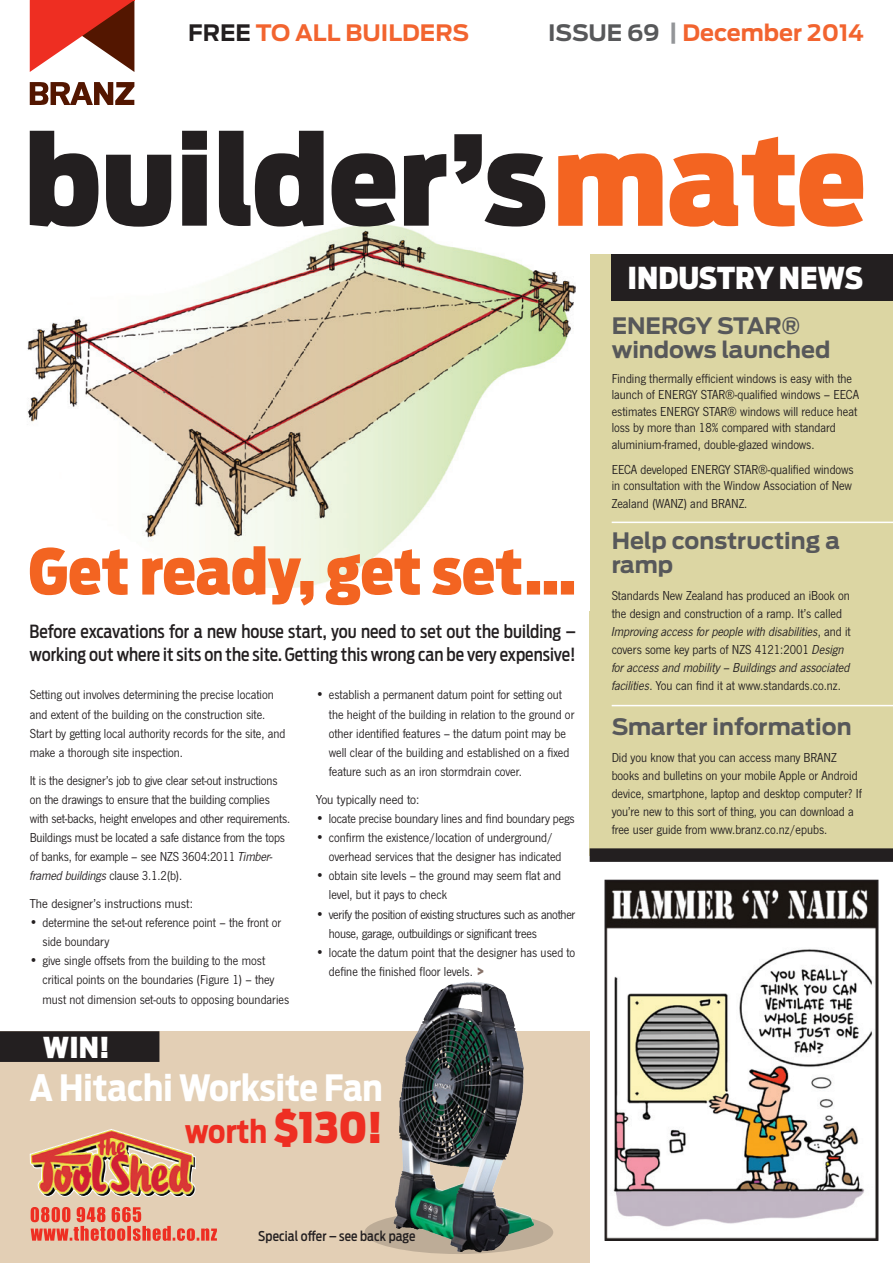
<style>
.page{position:relative;width:893px;height:1263px;background:#fff}
.page>*{position:absolute;margin:0;border:0;box-sizing:border-box;transform-origin:0 0}
.t1{font:900 62.85px "Antenna Cond";color:#f36421}
.t2{font:700 36px "Antenna Cond";color:#fff}
.t3{font:700 31.5px "Antenna Cond";color:#ee2e22}
.t4{font:900 30px "Antenna Cond";letter-spacing:-.005em;color:#fff}
.t5{font:900 28.65px "Antenna Cond";color:#fff}
.Industry_News_Subhea{font:700 22.5px/24px "Antenna";color:#57585a}
.Industry_News_Subhea-2{font:700 22.5px "Antenna";color:#f2642f}
.Introduction{font:500 18px/22.5px "Antenna Cond";color:#231f20;scale:.95 1}
.Body{font:13.5px/19.2px "News Got";color:#231f20;scale:.96 1}
.Body-2{font:13.5px/19.2px "News Got";letter-spacing:-.02em;color:#231f20;scale:.96 1}
.Body_Text_Para_befor{font:13.5px "News Got";color:#231f20}
.Body-3{font:500 13.5px "Antenna Cond";letter-spacing:.01em;color:#231f20;scale:.96 1}
.s1{color:#231f20}
.s2{color:#57585a}
.s3{color:#939598}
.s4{font-style:italic}
.s5{font-family:"News Gothic A Lt BT"}
.s6{font-family:"Antenna Cond";font-weight:900;color:#877269}
.s7{font-weight:900;font-size:42px}
</style>
<div class="page">
<div style="left:590px;top:254px;width:303px;height:601px;background:#dcd6a3"></div>
<div style="left:0;top:1031px;width:590px;height:232px;background:#e3cfb5"></div>
<img style="left:27px;top:225px;width:549px;height:362px">
<svg style="left:30px;top:0;width:104px;height:72px"></svg>
<svg style="left:30px;top:82px;width:104px;height:23px"></svg>
<div style="left:590px;top:848px;width:303px;height:14px;background:#231f20"></div>
<div style="left:612px;top:254px;width:281px;height:47px;background:#231f20"></div>
<img style="left:607px;top:883px;width:268px;height:355px">
<div style="left:604px;top:880px;width:274px;height:361px;border:2px solid #231f20"></div>
<div style="left:0;top:1031px;width:159px;height:31px;background:#231f20"></div>
<svg style="left:30px;top:131px;width:68px;height:96px"></svg>
<svg style="left:106px;top:155px;width:65px;height:72px"></svg>
<svg style="left:182px;top:131px;width:25px;height:95px;background:#312e2f"></svg>
<svg style="left:219px;top:131px;width:105px;height:96px"></svg>
<svg style="left:332px;top:153px;width:65px;height:74px"></svg>
<svg style="left:404px;top:154px;width:42px;height:72px"></svg>
<svg style="left:454px;top:134px;width:91px;height:93px"></svg>
<svg style="left:558px;top:153px;width:104px;height:73px"></svg>
<svg style="left:670px;top:137px;width:194px;height:90px"></svg>
<svg style="left:31px;top:1207px;width:186px;height:34px"></svg>
<svg style="left:29px;top:1129px;width:167px;height:69px"></svg>
<hr style="left:612px;top:705px;width:281px;height:1px;background:#fff">
<hr style="left:612px;top:522px;width:281px;height:1px;background:#fff">
<svg style="left:364px;top:1210px;width:189px;height:44px;background:#6a7869"></svg>
<img style="left:399px;top:982px;width:75px;height:200px">
<p class="Industry_News_Subhea-2" style="left:188px;top:20px;width:282px"><span class="s1">FREE</span> TO ALL BUILDERS</p>
<p class="Industry_News_Subhea-2" style="left:548px;top:20px;width:317px"><span class="s2">ISSUE 69</span> <span class="s3">|</span> December 2014</p>
<p class="t4" style="left:627px;top:260px;width:237px">INDUSTRY NEWS</p>
<p class="t1" style="left:28px;top:533px;width:549px">Get ready, get set…</p>
<p class="Introduction" style="left:30px;top:621px;width:577px">Before excavations for a new house start, you need to set out the building – working out where it sits on the site. Getting this wrong can be very expensive!</p>
<p class="Body" style="left:30px;top:686px;width:268px">Setting out involves determining the precise location and extent of the building on the construction site.<br>Start by getting local authority records for the site, and make a thorough site inspection.</p>
<p class="Body" style="left:30px;top:771px;width:273px">It is the designer’s job to give clear set-out instructions on the drawings to ensure that the building complies with set-backs, height envelopes and other requirements.<br>Buildings must be located a safe distance from the tops of banks, for example – see NZS 3604:2011 <span class="s4">Timber&shy;framed buildings</span> clause 3.1.2(b).</p>
<p class="Body_Text_Para_befor" style="left:30px;top:896px;width:165px">The designer’s instructions must:</p>
<p class="Body" style="left:43px;top:913px;width:250px;text-indent:-13px"><span class="s5">•</span> determine the set-out reference point – the front or side boundary</p>
<p class="Body" style="left:43px;top:951px;width:258px;text-indent:-13px"><span class="s5">•</span> give single offsets from the building to the most critical points on the boundaries (Figure 1) – they must not dimension set-outs to opposing boundaries</p>
<p class="t5" style="left:43px;top:1030px;width:69px">WIN!</p>
<p class="Body" style="left:329px;top:686px;width:257px;text-indent:-13px"><span class="s5">•</span> establish a permanent datum point for setting out the height of the building in relation to the ground or other identified features – the datum point may be well clear of the building and established on a fixed feature such as an iron stormdrain cover.</p>
<p class="Body_Text_Para_befor" style="left:316px;top:792px;width:105px">You typically need to:</p>
<p class="Body" style="left:316px;top:809px;width:271px"><span class="s5">•</span> locate precise boundary lines and find boundary pegs</p>
<p class="Body" style="left:329px;top:828px;width:244px;text-indent:-13px"><span class="s5">•</span> confirm the existence/location of underground/ overhead services that the designer has indicated</p>
<p class="Body" style="left:329px;top:866px;width:243px;text-indent:-13px"><span class="s5">•</span> obtain site levels – the ground may seem flat and level, but it pays to check</p>
<p class="Body-2" style="left:329px;top:905px;width:258px;text-indent:-13px"><span class="s5">•</span> verify the position of existing structures such as another house, garage, outbuildings or significant trees</p>
<p class="Body" style="left:329px;top:943px;width:258px;text-indent:-13px"><span class="s5">•</span> locate the datum point that the designer has used to define the finished floor levels. <span class="s6">&gt;</span></p>
<p class="t2" style="left:30px;top:1066px;width:355px">A Hitachi Worksite Fan</p>
<p class="t3" style="left:185px;top:1112px;width:200px">worth <span class="s7">$130!</span></p>
<p class="Body-3" style="left:258px;top:1228px;width:165px">Special offer – see back page</p>
<p class="Industry_News_Subhea" style="left:612px;top:314px;width:220px">ENERGY STAR® windows launched</p>
<p class="Body" style="left:612px;top:370px;width:259px;line-height:16.5px">Finding thermally efficient windows is easy with the launch of ENERGY STAR®-qualified windows – EECA estimates ENERGY STAR® windows will reduce heat loss by more than 18% compared with standard aluminium-framed, double-glazed windows.</p>
<p class="Body" style="left:612px;top:461px;width:254px;line-height:16.5px">EECA developed ENERGY STAR®-qualified windows in consultation with the Window Association of New</p>
<p class="Body" style="left:612px;top:494px;width:143px">Zealand (WANZ) and BRANZ.</p>
<p class="Industry_News_Subhea" style="left:612px;top:529px;width:230px">Help constructing a ramp</p>
<p class="Body" style="left:612px;top:586px;width:251px;line-height:18px">Standards New Zealand has produced an iBook on the design and construction of a ramp. It’s called <span class="s4">Improving access for people with disabilities</span>, and it covers some key parts of NZS 4121:2001 <span class="s4">Design for access and mobility – Buildings and associated facilities</span>. You can find it at www.standards.co.nz.</p>
<p class="Industry_News_Subhea" style="left:612px;top:715px;width:241px">Smarter information</p>
<p class="Body" style="left:612px;top:748px;width:262px;line-height:18px">Did you know that you can access many BRANZ books and bulletins on your mobile Apple or Android device, smartphone, laptop and desktop computer? If you’re new to this sort of thing, you can download a free user guide from www.branz.co.nz/epubs.</p>
</div>
